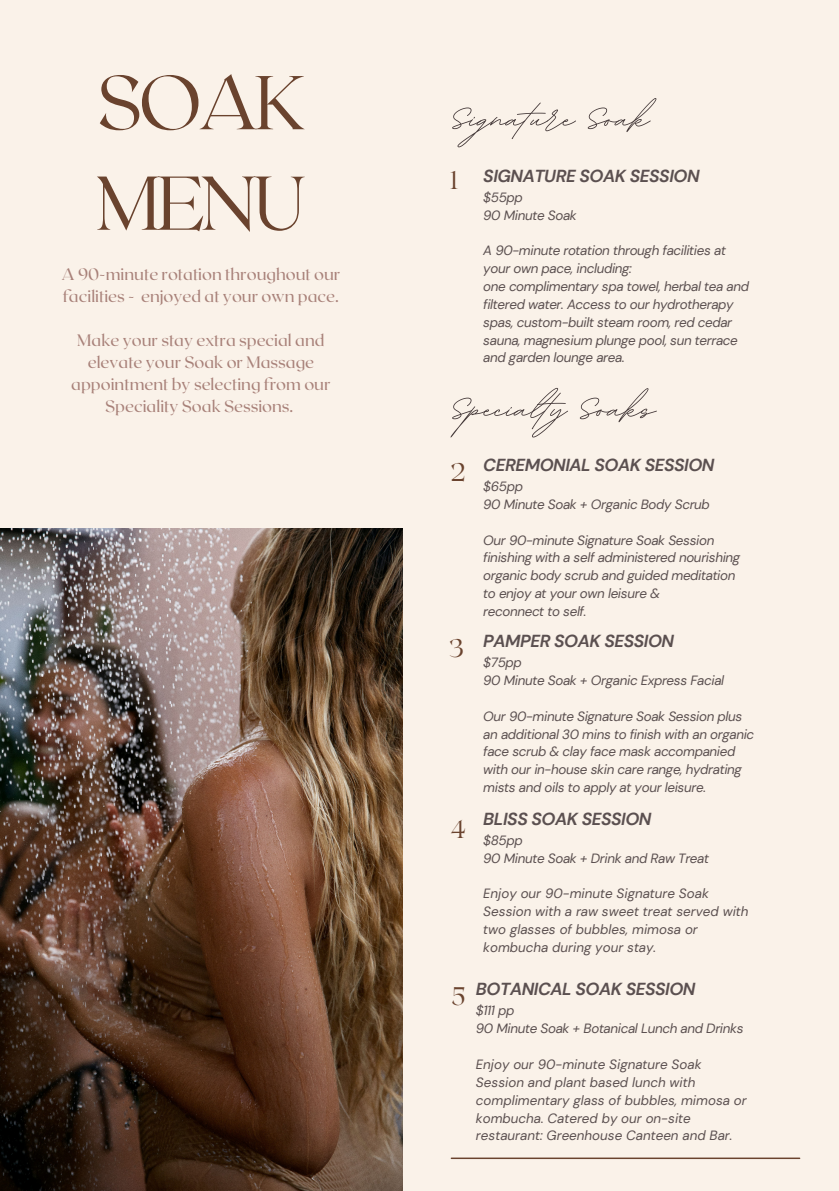
<style>
.page{position:relative;width:839px;height:1191px;background:#fff}
.page>*{position:absolute;margin:0;border:0;box-sizing:border-box;transform-origin:0 0}
.t1{font:100 76px "Roxborough CF";letter-spacing:-.05em;color:#6a432e}
.t2{font:700 53.6px "BD Script";color:#443939}
.t3{font:100 25.4px "Roxborough CF";color:#6a432e}
.t4{font:italic 700 17.4px "DM Sans";letter-spacing:-.025em;color:#5b5050}
.t5{font:16.6px/22px "Roxborough CF";color:#a88179}
.t6{font:italic 13.4px/17.8px "DM Sans";letter-spacing:-.025em;color:#5b5050}
.t7{font:italic 13.4px/17.8px "DM Sans";color:#5b5050}
</style>
<div class="page">
<div style="left:0;top:0;width:838px;height:1191px;background:#faf2e9"></div>
<hr style="left:451px;top:1158px;width:348px;height:1px;background:#6a432e">
<img style="left:0;top:529px;width:402px;height:662px">
<p class="t1" style="left:97px;top:53px;width:210px">SOAK</p>
<p class="t1" style="left:96px;top:154px;width:211px">MENU</p>
<p class="t5" style="left:61px;top:262px;width:280px">A 90-minute rotation throughout our facilities - enjoyed at your own pace.</p>
<p class="t5" style="left:71px;top:328px;width:261px;text-align:center">Make your stay extra special and elevate your Soak or Massage appointment by selecting from our<br>Speciality Soak Sessions.</p>
<p class="t2" style="left:450px;top:83px;width:200px">Signature Soak</p>
<p class="t3" style="left:450px;top:163px;width:9px">1</p>
<p class="t4" style="left:483px;top:164px;width:218px">SIGNATURE SOAK SESSION</p>
<p class="t6" style="left:483px;top:188px;width:41px">$55pp</p>
<p class="t6" style="left:483px;top:206px;width:95px">90 Minute Soak</p>
<p class="t6" style="left:483px;top:242px;width:244px">A 90-minute rotation through facilities at your own pace, including:</p>
<p class="t6" style="left:483px;top:278px;width:267px">one complimentary spa towel, herbal tea and filtered water. Access to our hydrotherapy spas, custom-built steam room, red cedar sauna, magnesium plunge pool, sun terrace and garden lounge area.</p>
<p class="t2" style="left:450px;top:373px;width:206px">Specialty Soaks</p>
<p class="t3" style="left:450px;top:456px;width:17px">2</p>
<p class="t4" style="left:483px;top:454px;width:233px">CEREMONIAL SOAK SESSION</p>
<p class="t6" style="left:483px;top:478px;width:41px">$65pp</p>
<p class="t6" style="left:483px;top:495px;width:228px">90 Minute Soak + Organic Body Scrub</p>
<p class="t6" style="left:483px;top:531px;width:258px">Our 90-minute Signature Soak Session finishing with a self administered nourishing organic body scrub and guided meditation</p>
<p class="t6" style="left:483px;top:585px;width:178px">to enjoy at your own leisure &amp;</p>
<p class="t6" style="left:483px;top:602px;width:105px">reconnect to self.</p>
<p class="t3" style="left:449px;top:632px;width:16px">3</p>
<p class="t4" style="left:483px;top:630px;width:192px">PAMPER SOAK SESSION</p>
<p class="t6" style="left:483px;top:654px;width:40px">$75pp</p>
<p class="t6" style="left:483px;top:672px;width:242px">90 Minute Soak + Organic Express Facial</p>
<p class="t6" style="left:483px;top:707px;width:272px">Our 90-minute Signature Soak Session plus an additional 30 mins to finish with an organic face scrub &amp; clay face mask accompanied with our in-house skin care range, hydrating mists and oils to apply at your leisure.</p>
<p class="t4" style="left:483px;top:808px;width:170px">BLISS SOAK SESSION</p>
<p class="t6" style="left:483px;top:831px;width:41px">$85pp</p>
<p class="t6" style="left:483px;top:849px;width:227px">90 Minute Soak + Drink and Raw Treat</p>
<p class="t7" style="left:483px;top:885px;width:267px">Enjoy our 90-minute Signature Soak Session with a raw sweet treat served with two glasses of bubbles, mimosa or kombucha during your stay.</p>
<p class="t4" style="left:476px;top:978px;width:221px">BOTANICAL SOAK SESSION</p>
<p class="t6" style="left:476px;top:1002px;width:40px">$111 pp</p>
<p class="t6" style="left:476px;top:1020px;width:269px">90 Minute Soak + Botanical Lunch and Drinks</p>
<p class="t7" style="left:476px;top:1056px;width:272px">Enjoy our 90-minute Signature Soak Session and plant based lunch with complimentary glass of bubbles, mimosa or kombucha. Catered by our on-site restaurant: Greenhouse Canteen and Bar.</p>
<p class="t3" style="left:450px;top:813px;width:17px">4</p>
<p class="t3" style="left:451px;top:980px;width:16px">5</p>
</div>
